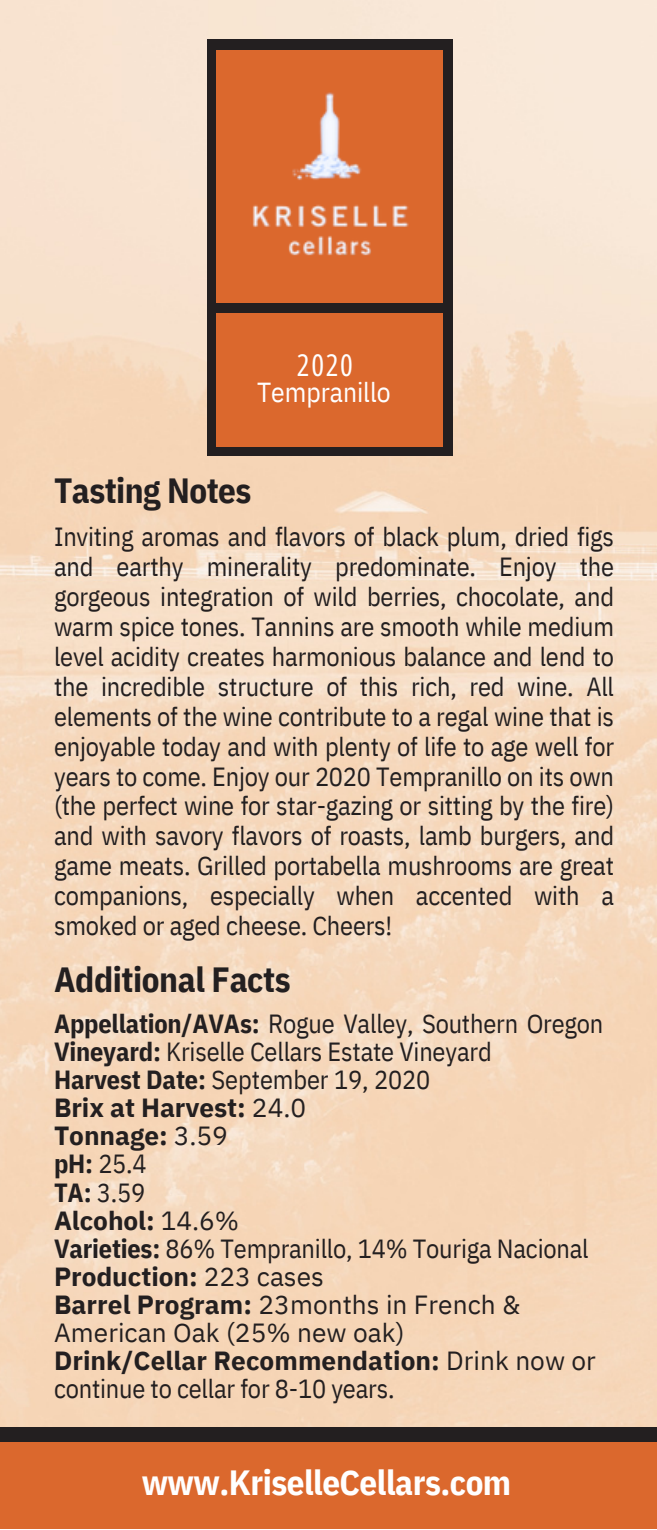
<style>
.page{position:relative;width:657px;height:1530px;background:#fff}
.page>*{position:absolute;margin:0;border:0;box-sizing:border-box;transform-origin:0 0}
.t1{font:700 35px "IBM Plex Sans Cond";letter-spacing:-.01em;color:#231f20}
.t2{font:700 35px "IBM Plex Sans Cond";letter-spacing:-.015em;color:#fff}
.t3{font:30px "Open Sans Condensed";color:#fff}
.t4{font:27.5px "IBM Plex Sans Cond";color:#fff}
.t5{font:26.25px/30px "IBM Plex Sans Cond";letter-spacing:-.01em;color:#231f20;text-align:justify}
.t6{font:700 26.25px "IBM Plex Sans";letter-spacing:-.005em;color:#231f20}
.t7{font:26.25px/28px "IBM Plex Sans";color:#231f20}
.s1{font-weight:700}
.s2{font-weight:400}
</style>
<div class="page">
<img style="left:0;top:0;width:656px;height:1427px">
<div style="left:0;top:1427px;width:656px;height:101px;background:#231f20"></div>
<div style="left:0;top:1442px;width:656px;height:86px;background:#db682d"></div>
<div style="left:207px;top:39px;width:245px;height:417px;background:#231f20"></div>
<div style="left:216px;top:313px;width:226px;height:133px;background:#db682d"></div>
<div style="left:216px;top:50px;width:226px;height:252px;background:#db682d"></div>
<img style="left:252px;top:92px;width:157px;height:164px">
<p class="t3" style="left:297px;top:344px;width:57px">2020</p>
<p class="t4" style="left:257px;top:374px;width:135px">Tempranillo</p>
<p class="t1" style="left:54px;top:467px;width:199px">Tasting Notes</p>
<p class="t5" style="left:54px;top:521px;width:561px">Inviting aromas and flavors of black plum, dried figs and earthy minerality predominate. Enjoy the gorgeous integration of wild berries, chocolate, and warm spice tones. Tannins are smooth while medium level acidity creates harmonious balance and lend to the incredible structure of this rich, red wine. All elements of the wine contribute to a regal wine that is enjoyable today and with plenty of life to age well for years to come. Enjoy our 2020 Tempranillo on its own (the perfect wine for star-gazing or sitting by the fire) and with savory flavors of roasts, lamb burgers, and game meats. Grilled portabella mushrooms are great companions, especially when accented with a smoked or aged cheese. Cheers!</p>
<p class="t1" style="left:54px;top:956px;width:238px">Additional Facts</p>
<p class="t5" style="left:54px;top:1009px;width:550px;line-height:28px"><span class="s1">Appellation/AVAs:</span> Rogue Valley, Southern Oregon<br><span class="s1">Vineyard:</span> Kriselle Cellars Estate Vineyard</p>
<p class="t5" style="left:54px;top:1064px;width:377px"><span class="s1">Harvest Date:</span> September 19, 2020</p>
<p class="t6" style="left:54px;top:1090px;width:253px">Brix at Harvest: <span class="s2">24.0</span></p>
<p class="t6" style="left:54px;top:1118px;width:175px">Tonnage: <span class="s2">3.59</span></p>
<p class="t5" style="left:54px;top:1149px;width:94px"><span class="s1">pH:</span> 25.4</p>
<p class="t5" style="left:54px;top:1177px;width:93px"><span class="s1">TA:</span> 3.59</p>
<p class="t6" style="left:54px;top:1203px;width:187px">Alcohol: <span class="s2">14.6%</span></p>
<p class="t5" style="left:54px;top:1233px;width:536px"><span class="s1">Varieties:</span> 86% Tempranillo, 14% Touriga Nacional</p>
<p class="t6" style="left:54px;top:1259px;width:271px">Production: <span class="s2">223 cases</span></p>
<p class="t7" style="left:54px;top:1290px;width:467px"><span class="s1">Barrel Program:</span> 23months in French &amp;<br>American Oak (25% new oak)</p>
<p class="t6" style="left:54px;top:1343px;width:543px">Drink/Cellar Recommendation: <span class="s2">Drink now or</span></p>
<p class="t5" style="left:54px;top:1373px;width:342px">continue to cellar for 8-10 years.</p>
<p class="t2" style="left:142px;top:1459px;width:371px">www.KriselleCellars.com</p>
</div>
